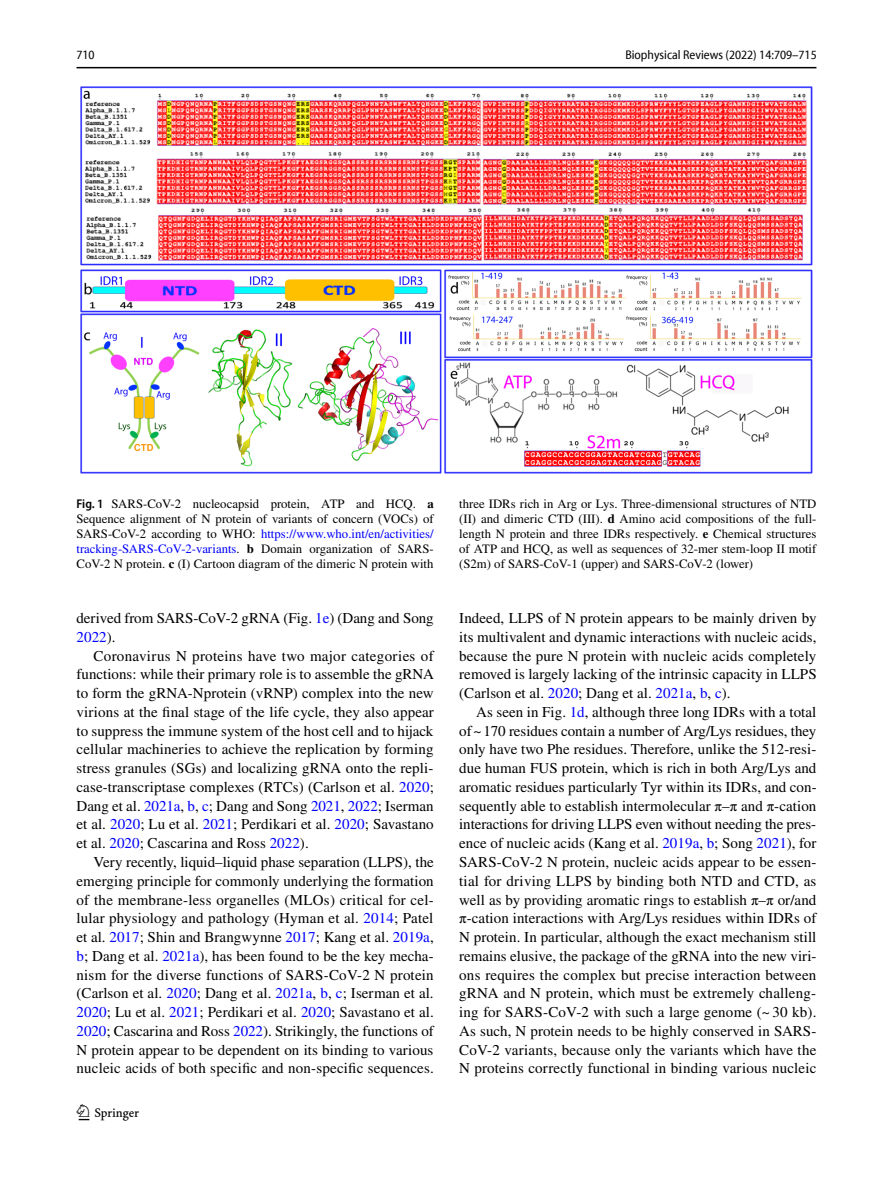
<style>
.page{position:relative;width:893px;height:1187px;background:#fff}
.page>*{position:absolute;margin:0;border:0;box-sizing:border-box;transform-origin:0 0}
.t1{font:22.5px "Springnew Regular 2";color:#000}
.t2{font:15px/18.8px "STIX";letter-spacing:.005em;color:#000;text-align:justify}
.t3{font:12.75px/15px "STIX";color:#000;text-align:justify}
.t4{font:semi-condensed 12.75px "Myriad Pro Unic";color:#000}
.s1{font-family:"Myriad Pro";font-weight:600;font-stretch:semi-condensed}
.s2{font-weight:700}
.s3{color:#00f}
</style>
<div class="page">
<hr style="left:77px;top:67px;width:739px;height:1px;background:#000">
<img style="left:81px;top:87px;width:731px;height:386px">
<p class="t4" style="left:76px;top:50px;width:20px">710</p>
<p class="t4" style="left:625px;top:50px;width:193px">Biophysical Reviews (2022) 14:709–715</p>
<p class="t3" style="left:77px;top:497px;width:359px"><span class="s1">Fig. 1</span> SARS-CoV-2 nucleocapsid protein, ATP and HCQ. <span class="s2">a </span>Sequence alignment of N protein of variants of concern (VOCs) of SARS-CoV-2 according to WHO: <span class="s3">https://www.who.int/en/activities/ tracking-SARS-CoV-2-variants</span>. <span class="s2">b</span> Domain organization of SARS-CoV-2 N protein. <span class="s2">c</span> (I) Cartoon diagram of the dimeric N protein with</p>
<p class="t3" style="left:459px;top:497px;width:359px">three IDRs rich in Arg or Lys. Three-dimensional structures of NTD (II) and dimeric CTD (III). <span class="s2">d</span> Amino acid compositions of the full&shy;length N protein and three IDRs respectively. <span class="s2">e</span> Chemical structures of ATP and HCQ, as well as sequences of 32-mer stem-loop II motif (S2m) of SARS-CoV-1 (upper) and SARS-CoV-2 (lower)</p>
<p class="t2" style="left:77px;top:609px;width:359px">derived from SARS-CoV-2 gRNA (Fig. <span class="s3">1e</span>) (Dang and Song<br><span class="s3">2022</span>).</p>
<p class="t2" style="left:77px;top:647px;width:359px;text-indent:17px">Coronavirus N proteins have two major categories of functions: while their primary role is to assemble the gRNA to form the gRNA-Nprotein (vRNP) complex into the new virions at the final stage of the life cycle, they also appear to suppress the immune system of the host cell and to hijack cellular machineries to achieve the replication by forming stress granules (SGs) and localizing gRNA onto the repli&shy;case-transcriptase complexes (RTCs) (Carlson et al. <span class="s3">2020</span>; Dang et al. <span class="s3">2021a</span>, <span class="s3">b</span>, <span class="s3">c</span>; Dang and Song <span class="s3">2021</span>, <span class="s3">2022</span>; Iserman et al. <span class="s3">2020</span>; Lu et al. <span class="s3">2021</span>; Perdikari et al. <span class="s3">2020</span>; Savastano et al. <span class="s3">2020</span>; Cascarina and Ross <span class="s3">2022</span>).</p>
<p class="t2" style="left:77px;top:853px;width:359px;text-indent:17px">Very recently, liquid–liquid phase separation (LLPS), the emerging principle for commonly underlying the formation of the membrane-less organelles (MLOs) critical for cel&shy;lular physiology and pathology (Hyman et al. <span class="s3">2014</span>; Patel et al. <span class="s3">2017</span>; Shin and Brangwynne <span class="s3">2017</span>; Kang et al. <span class="s3">2019a</span>, <span class="s3">b</span>; Dang et al. <span class="s3">2021a</span>), has been found to be the key mecha&shy;nism for the diverse functions of SARS-CoV-2 N protein (Carlson et al. <span class="s3">2020</span>; Dang et al. <span class="s3">2021a</span>, <span class="s3">b</span>, <span class="s3">c</span>; Iserman et al.<br><span class="s3">2020</span>; Lu et al. <span class="s3">2021</span>; Perdikari et al. <span class="s3">2020</span>; Savastano et al.<br><span class="s3">2020</span>; Cascarina and Ross <span class="s3">2022</span>). Strikingly, the functions of N protein appear to be dependent on its binding to various nucleic acids of both specific and non-specific sequences.</p>
<h1 class="t1" style="left:79px;top:1104px;width:62px">1 3</h1>
<p class="t2" style="left:459px;top:609px;width:359px">Indeed, LLPS of N protein appears to be mainly driven by its multivalent and dynamic interactions with nucleic acids, because the pure N protein with nucleic acids completely removed is largely lacking of the intrinsic capacity in LLPS (Carlson et al. <span class="s3">2020</span>; Dang et al. <span class="s3">2021a</span>, <span class="s3">b</span>, <span class="s3">c</span>).</p>
<p class="t2" style="left:459px;top:703px;width:359px;text-indent:17px">As seen in Fig. <span class="s3">1d</span>, although three long IDRs with a total of~170 residues contain a number of Arg/Lys residues, they only have two Phe residues. Therefore, unlike the 512-resi&shy;due human FUS protein, which is rich in both Arg/Lys and aromatic residues particularly Tyr within its IDRs, and con&shy;sequently able to establish intermolecular π–π and π-cation interactions for driving LLPS even without needing the pres&shy;ence of nucleic acids (Kang et al. <span class="s3">2019a</span>, <span class="s3">b</span>; Song <span class="s3">2021</span>), for SARS-CoV-2 N protein, nucleic acids appear to be essen&shy;tial for driving LLPS by binding both NTD and CTD, as well as by providing aromatic rings to establish π–π or/and π-cation interactions with Arg/Lys residues within IDRs of N protein. In particular, although the exact mechanism still remains elusive, the package of the gRNA into the new viri&shy;ons requires the complex but precise interaction between gRNA and N protein, which must be extremely challeng&shy;ing for SARS-CoV-2 with such a large genome (~ 30 kb).<br>As such, N protein needs to be highly conserved in SARS-CoV-2 variants, because only the variants which have the N proteins correctly functional in binding various nucleic</p>
</div>
